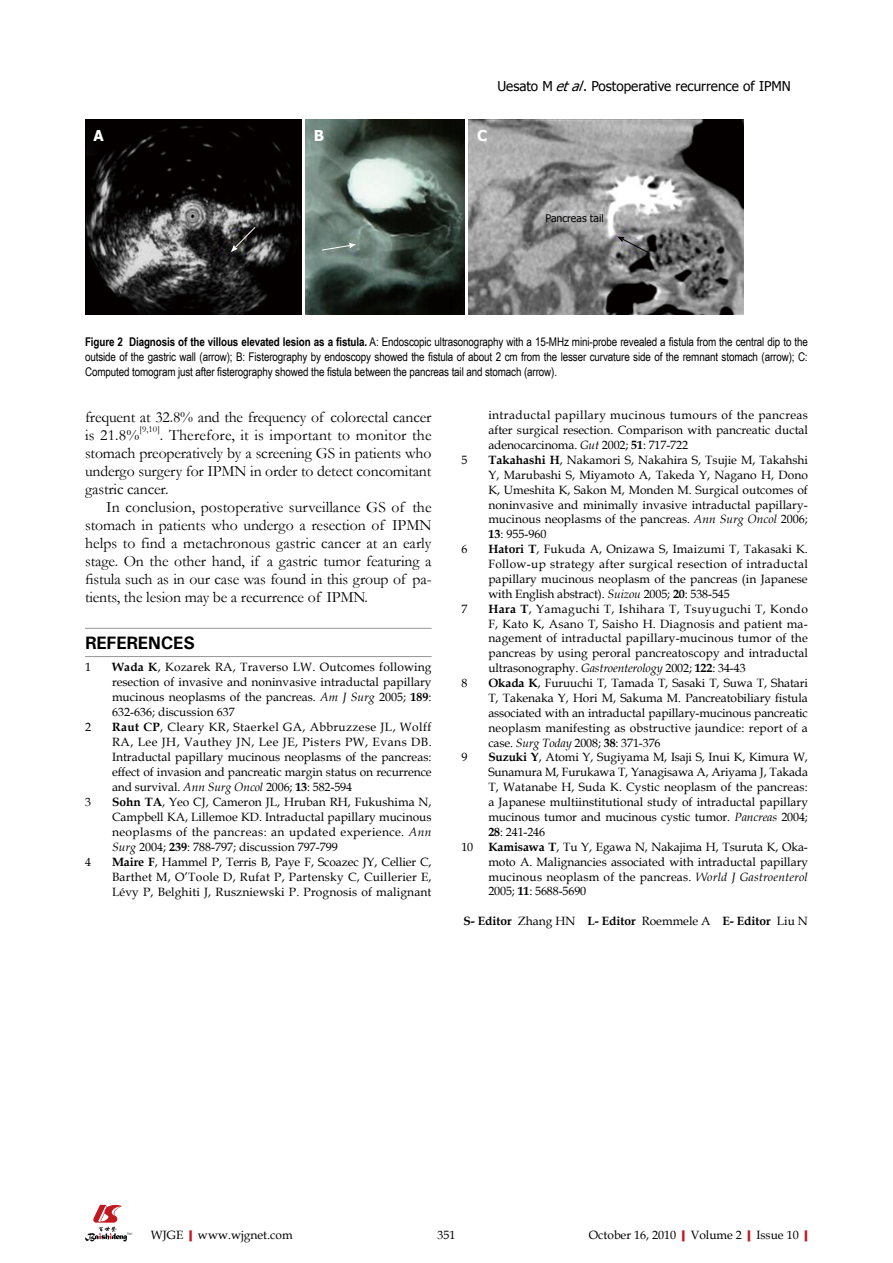
<style>
.page{position:relative;width:893px;height:1263px;background:#fff}
.page>*{position:absolute;margin:0;border:0;box-sizing:border-box;transform-origin:0 0}
.t1{font:700 18px "Univers";letter-spacing:-.01em;color:#000}
.t2{font:15.75px/18px "Garamond";letter-spacing:-.01em;color:#000;text-align:justify}
.t3{font:700 15px "Tahoma";color:#fff}
.t4{font:13.5px "Tahoma";color:#000}
.t5{font:12px/14.9px "Book Antiqua";color:#000;text-align:justify}
.t6{font:12px/15px "Arial Narrow";letter-spacing:-.01em;color:#000;text-align:justify}
.t7{font:700 12px "Book Antiqua";color:#000}
.t8{font:10.5px "Tahoma";color:#000}
.t9{font:9.15px "Garamond";color:#000}
.s1{font-style:italic}
.s2{font-weight:700}
.s3{font-weight:400}
.s4{font-weight:700;color:#c01920}
</style>
<div class="page">
<svg style="left:85px;top:1205px;width:48px;height:36px"></svg>
<img style="left:85px;top:119px;width:216px;height:195px">
<svg style="left:231px;top:227px;width:25px;height:25px"></svg>
<img style="left:305px;top:119px;width:159px;height:195px">
<svg style="left:321px;top:243px;width:34px;height:8px"></svg>
<img style="left:469px;top:119px;width:275px;height:195px">
<svg style="left:618px;top:237px;width:31px;height:16px"></svg>
<hr style="left:85px;top:628px;width:347px;height:1px;background:#949495">
<hr style="left:85px;top:656px;width:347px;height:1px;background:#949495">
<p class="t4" style="left:497px;top:77px;width:295px">Uesato M <span class="s1">etal</span>. Postoperative recurrence of IPMN</p>
<p class="t3" style="left:94px;top:125px;width:12px">A</p>
<p class="t3" style="left:314px;top:125px;width:12px">B</p>
<p class="t3" style="left:477px;top:125px;width:12px">C</p>
<p class="t8" style="left:545px;top:211px;width:60px">Pancreas tail</p>
<p class="t6" style="left:85px;top:334px;width:724px"><span class="s2">Figure 2 Diagnosis of the villous elevated lesion as a fistula.</span> A: Endoscopic ultrasonography with a 15-MHz mini-probe revealed a fistula from the central dip to the outside of the gastric wall (arrow); B: Fisterography by endoscopy showed the fistula of about 2 cm from the lesser curvature side of the remnant stomach (arrow); C:<br>Computed tomogram just after fisterography showed the fistula between the pancreas tail and stomach (arrow).</p>
<h2 class="t2" style="left:85px;top:407px;width:348px">frequent at 32.8% and the frequency of colorectal cancer is 21.8%</h2>
<p class="t9" style="left:139px;top:423px;width:22px">[9,10]</p>
<h2 class="t2" style="left:85px;top:425px;width:348px;text-indent:75px">. Therefore, it is important to monitor the stomach preoperatively by a screening GS in patients who undergo surgery for IPMN in order to detect concomitant gastric cancer.</h2>
<p class="t2" style="left:85px;top:497px;width:348px;text-indent:21px">In conclusion, postoperative surveillance GS of the stomach in patients who undergo a resection of IPMN helps to find a metachronous gastric cancer at an early stage. On the other hand, if a gastric tumor featuring a fistula such as in our case was found in this group of pa&shy;tients, the lesion may be a recurrence of IPMN.</p>
<h1 class="t1" style="left:85px;top:632px;width:111px">REFERENCES</h1>
<p class="t5" style="left:85px;top:659px;width:7px">1</p>
<p class="t5" style="left:112px;top:659px;width:321px"><span class="s2">Wada K</span>, Kozarek RA, Traverso LW. Outcomes following resection of invasive and noninvasive intraductal papillary mucinous neoplasms of the pancreas. <span class="s1">Am J Surg</span> 2005; <span class="s2">189</span>:<br>632-636; discussion 637</p>
<p class="t5" style="left:85px;top:719px;width:7px">2</p>
<p class="t5" style="left:112px;top:719px;width:321px"><span class="s2">Raut CP</span>, Cleary KR, Staerkel GA, Abbruzzese JL, Wolff RA, Lee JH, Vauthey JN, Lee JE, Pisters PW, Evans DB.<br>Intraductal papillary mucinous neoplasms of the pancreas: effect of invasion and pancreatic margin status on recurrence and survival. <span class="s1">Ann Surg Oncol</span> 2006; <span class="s2">13</span>: 582-594</p>
<p class="t5" style="left:85px;top:794px;width:7px">3</p>
<p class="t5" style="left:112px;top:794px;width:321px"><span class="s2">Sohn TA</span>, Yeo CJ, Cameron JL, Hruban RH, Fukushima N, Campbell KA, Lillemoe KD. Intraductal papillary mucinous neoplasms of the pancreas: an updated experience. <span class="s1">Ann Surg</span> 2004; <span class="s2">239</span>: 788-797; discussion 797-799</p>
<p class="t5" style="left:85px;top:854px;width:7px">4</p>
<p class="t5" style="left:112px;top:854px;width:321px"><span class="s2">Maire F</span>, Hammel P, Terris B, Paye F, Scoazec JY, Cellier C, Barthet M, O’Toole D, Rufat P, Partensky C, Cuillerier E, Lévy P, Belghiti J, Ruszniewski P. Prognosis of malignant</p>
<p class="t5" style="left:488px;top:407px;width:321px">intraductal papillary mucinous tumours of the pancreas after surgical resection. Comparison with pancreatic ductal adenocarcinoma. <span class="s1">Gut</span> 2002; <span class="s2">51</span>: 717-722</p>
<p class="t5" style="left:461px;top:452px;width:7px">5</p>
<p class="t5" style="left:488px;top:452px;width:321px"><span class="s2">Takahashi H</span>, Nakamori S, Nakahira S, Tsujie M, Takahshi Y, Marubashi S, Miyamoto A, Takeda Y, Nagano H, Dono K, Umeshita K, Sakon M, Monden M. Surgical outcomes of noninvasive and minimally invasive intraductal papillary&shy;mucinous neoplasms of the pancreas. <span class="s1">Ann Surg Oncol</span> 2006; <span class="s2">13</span>: 955-960</p>
<p class="t5" style="left:461px;top:541px;width:7px">6</p>
<p class="t5" style="left:488px;top:541px;width:321px"><span class="s2">Hatori T</span>, Fukuda A, Onizawa S, Imaizumi T, Takasaki K.<br>Follow-up strategy after surgical resection of intraductal papillary mucinous neoplasm of the pancreas (in Japanese with English abstract). <span class="s1">Suizou</span> 2005; <span class="s2">20</span>: 538-545</p>
<p class="t5" style="left:461px;top:601px;width:7px">7</p>
<p class="t5" style="left:488px;top:601px;width:321px"><span class="s2">Hara T</span>, Yamaguchi T, Ishihara T, Tsuyuguchi T, Kondo F, Kato K, Asano T, Saisho H. Diagnosis and patient ma&shy;nagement of intraductal papillary-mucinous tumor of the pancreas by using peroral pancreatoscopy and intraductal ultrasonography. <span class="s1">Gastroenterology</span> 2002; <span class="s2">122</span>: 34-43</p>
<p class="t5" style="left:461px;top:675px;width:7px">8</p>
<p class="t5" style="left:488px;top:675px;width:321px"><span class="s2">Okada K</span>, Furuuchi T, Tamada T, Sasaki T, Suwa T, Shatari T, Takenaka Y, Hori M, Sakuma M. Pancreatobiliary fistula associated with an intraductal papillary-mucinous pancreatic neoplasm manifesting as obstructive jaundice: report of a case. <span class="s1">Surg Today</span> 2008; <span class="s2">38</span>: 371-376</p>
<p class="t5" style="left:461px;top:750px;width:7px">9</p>
<p class="t5" style="left:488px;top:750px;width:321px"><span class="s2">Suzuki Y</span>, Atomi Y, Sugiyama M, Isaji S, Inui K, Kimura W, Sunamura M, Furukawa T, Yanagisawa A, Ariyama J, Takada T, Watanabe H, Suda K. Cystic neoplasm of the pancreas: a Japanese multiinstitutional study of intraductal papillary mucinous tumor and mucinous cystic tumor. <span class="s1">Pancreas</span> 2004; <span class="s2">28</span>: 241-246</p>
<p class="t5" style="left:461px;top:839px;width:13px">10</p>
<p class="t5" style="left:488px;top:839px;width:321px"><span class="s2">Kamisawa T</span>, Tu Y, Egawa N, Nakajima H, Tsuruta K, Oka&shy;moto A. Malignancies associated with intraductal papillary mucinous neoplasm of the pancreas. <span class="s1">World J Gastroenterol </span>2005; <span class="s2">11</span>: 5688-5690</p>
<p class="t7" style="left:463px;top:913px;width:346px">S- Editor <span class="s3">Zhang HN</span> L- Editor <span class="s3">Roemmele A</span> E- Editor <span class="s3">Liu N</span></p>
<p class="t5" style="left:151px;top:1227px;width:143px">WJGE<span class="s4">|</span>www.wjgnet.com</p>
<p class="t5" style="left:437px;top:1227px;width:19px">351</p>
<p class="t5" style="left:589px;top:1227px;width:226px">October 16, 2010<span class="s4">|</span>Volume 2<span class="s4">|</span>Issue 10<span class="s4">|</span></p>
</div>
